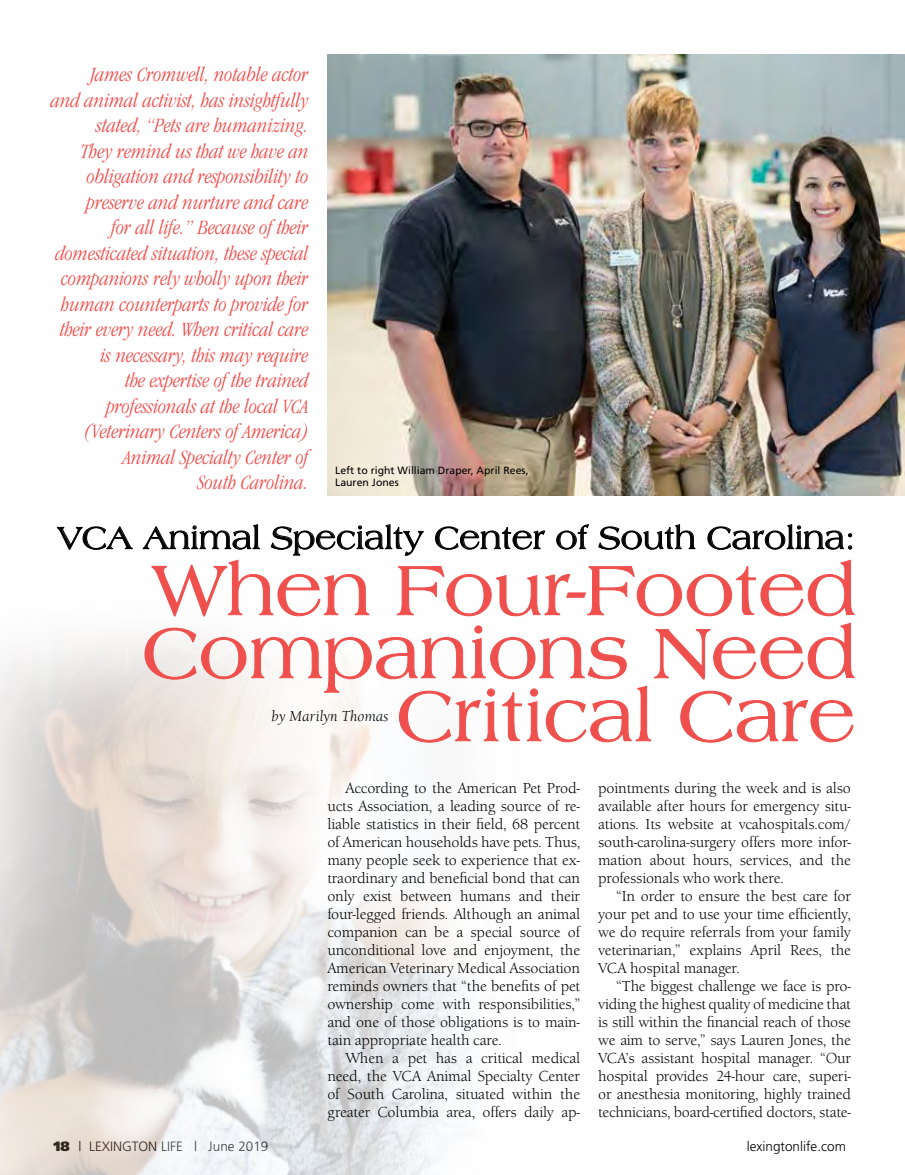
<style>
.page{position:relative;width:905px;height:1175px;background:#fff}
.page>*{position:absolute;margin:0;border:0;box-sizing:border-box;transform-origin:0 0}
.t1{font:75px/63px "Americana";color:#ef504d}
.t2{font:33px "Americana";color:#000}
.t3{font:italic 300 condensed 21px/25.5px "Garamond";color:#ef504d;text-align:right}
.t4{font:15px/18px "Berkeley Old Style Itc T";letter-spacing:-.01em;color:#000;text-align:justify}
.t5{font:italic 15px "Berkeley Old Style Itc T";color:#000}
.t6{font:300 13.5px "Frutiger";color:#000}
.t7{font:10.5px/12.6px "Frutiger";color:#000}
.s1{font-weight:900}
</style>
<div class="page">
<img style="left:0;top:616px;width:610px;height:558px">
<svg style="left:57px;top:526px;width:76px;height:24px"></svg>
<svg style="left:142px;top:524px;width:712px;height:92px"></svg>
<svg style="left:144px;top:622px;width:710px;height:120px"></svg>
<img style="left:328px;top:54px;width:576px;height:441px">
<p class="t3" style="left:51px;top:62px;width:259px">James Cromwell, notable actor<br>and animal activist, has insightfully stated, “Pets are humanizing.<br>They remind us that we have an obligation and responsibility to preserve and nurture and care<br>for all life.” Because of their domesticated situation, these special companions rely wholly upon their human counterparts to provide for their every need. When critical care is necessary, this may require<br>the expertise of the trained professionals at the local VCA (Veterinary Centers of America)<br>Animal Specialty Center of<br>South Carolina.</p>
<h2 class="t2" style="left:57px;top:519px;width:799px">VCA Animal Specialty Center of South Carolina:</h2>
<h1 class="t1" style="left:142px;top:558px;width:715px">When Four-Footed<br>Companions Need</h1>
<p class="t5" style="left:271px;top:707px;width:119px">by Marilyn Thomas</p>
<p class="t7" style="left:335px;top:464px;width:195px">Left to right William Draper, April Rees,<br>Lauren Jones</p>
<h1 class="t1" style="left:396px;top:684px;width:460px">Critical Care</h1>
<p class="t4" style="left:327px;top:779px;width:254px;text-indent:18px">According to the American Pet Prod&shy;ucts Association, a leading source of re&shy;liable statistics in their field, 68 percent of American households have pets. Thus, many people seek to experience that ex&shy;traordinary and beneficial bond that can only exist between humans and their four-legged friends. Although an animal companion can be a special source of unconditional love and enjoyment, the American Veterinary Medical Association reminds owners that “the benefits of pet ownership come with responsibilities,” and one of those obligations is to main&shy;tain appropriate health care.</p>
<p class="t4" style="left:327px;top:1049px;width:254px;text-indent:18px">When a pet has a critical medical need, the VCA Animal Specialty Center of South Carolina, situated within the greater Columbia area, offers daily ap-</p>
<p class="t4" style="left:598px;top:779px;width:254px">pointments during the week and is also available after hours for emergency situ&shy;ations. Its website at vcahospitals.com/ south-carolina-surgery offers more infor&shy;mation about hours, services, and the professionals who work there.</p>
<p class="t4" style="left:598px;top:887px;width:254px;text-indent:18px">“In order to ensure the best care for your pet and to use your time efficiently, we do require referrals from your family veterinarian,” explains April Rees, the VCA hospital manager.</p>
<p class="t4" style="left:598px;top:977px;width:254px;text-indent:18px">“The biggest challenge we face is pro&shy;viding the highest quality of medicine that is still within the financial reach of those we aim to serve,” says Lauren Jones, the VCA’s assistant hospital manager. “Our hospital provides 24-hour care, superi&shy;or anesthesia monitoring, highly trained technicians, board-certified doctors, state-</p>
<p class="t6" style="left:53px;top:1138px;width:216px"><span class="s1">18</span> | LEXINGTON LIFE | June 2019</p>
<p class="t6" style="left:746px;top:1138px;width:100px">lexingtonlife.com</p>
</div>
